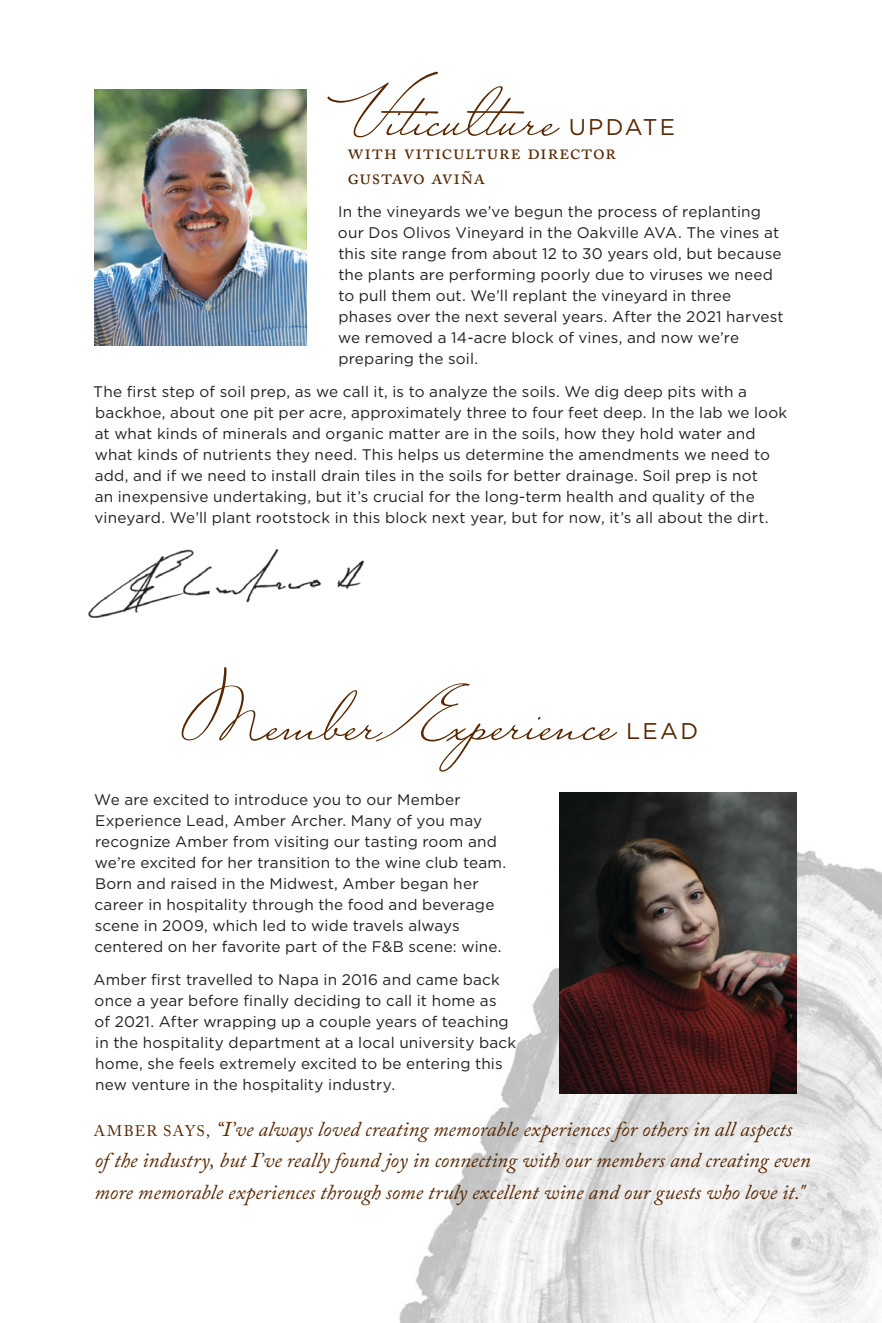
<style>
.page{position:relative;width:882px;height:1323px;background:#fff}
.page>*{position:absolute;margin:0;border:0;box-sizing:border-box;transform-origin:0 0}
.article_title{font:77px "Mr Sheffield Pro";color:#582700}
.article_title-2{font:22.75px "Gotham";letter-spacing:.1em;color:#582700}
.t1{font:italic 21px/31.5px "Adobe Caslon Pro";color:#582700}
.t2{font:21px "Adobe Caslon Pro";letter-spacing:.03em;color:#582700}
.Copy-_main_body{font:15.4px/21px "Gotham";letter-spacing:.01em;color:#231f20}
.s1{font-style:normal;font-size:15.4px}
</style>
<div class="page">
<img style="left:399px;top:792px;width:483px;height:531px">
<img style="left:559px;top:793px;width:238px;height:301px">
<img style="left:94px;top:90px;width:212px;height:255px">
<img style="left:88px;top:549px;width:276px;height:68px">
<p class="article_title" style="left:348px;top:63px;width:213px">Viticulture</p>
<p class="article_title-2" style="left:569px;top:112px;width:108px">UPDATE</p>
<p class="t2" style="left:348px;top:140px;width:270px">with viticulture director</p>
<p class="t2" style="left:348px;top:164px;width:139px">gustavo aviña</p>
<p class="Copy-_main_body" style="left:338px;top:201px;width:447px">In the vineyards we’ve begun the process of replanting our Dos Olivos Vineyard in the Oakville AVA. The vines at this site range from about 12 to 30 years old, but because the plants are performing poorly due to viruses we need to pull them out. We’ll replant the vineyard in three phases over the next several years. After the 2021 harvest we removed a 14-acre block of vines, and now we’re preparing the soil.</p>
<p class="Copy-_main_body" style="left:93px;top:381px;width:695px">The first step of soil prep, as we call it, is to analyze the soils. We dig deep pits with a backhoe, about one pit per acre, approximately three to four feet deep. In the lab we look at what kinds of minerals and organic matter are in the soils, how they hold water and what kinds of nutrients they need. This helps us determine the amendments we need to add, and if we need to install drain tiles in the soils for better drainage. Soil prep is not<br>an inexpensive undertaking, but it’s crucial for the long-term health and quality of the vineyard. We’ll plant rootstock in this block next year, but for now, it’s all about the dirt.</p>
<p class="article_title" style="left:184px;top:667px;width:435px">Member Experience</p>
<p class="article_title-2" style="left:626px;top:716px;width:73px">LEAD</p>
<p class="Copy-_main_body" style="left:94px;top:789px;width:414px">We are excited to introduce you to our Member Experience Lead, Amber Archer. Many of you may recognize Amber from visiting our tasting room and we’re excited for her transition to the wine club team.<br>Born and raised in the Midwest, Amber began her career in hospitality through the food and beverage scene in 2009, which led to wide travels always centered on her favorite part of the F&amp;B scene: wine.</p>
<p class="Copy-_main_body" style="left:93px;top:968px;width:424px">Amber first travelled to Napa in 2016 and came back once a year before finally deciding to call it home as<br>of 2021. After wrapping up a couple years of teaching in the hospitality department at a local university back home, she feels extremely excited to be entering this new venture in the hospitality industry.</p>
<p class="t1" style="left:94px;top:1113px;width:718px"><span class="s1">AMBER SAYS,</span> “I’ve always loved creating memorable experiences for others in all aspects of the industry, but I’ve really found joy in connecting with our members and creating even more memorable experiences through some truly excellent wine and our guests who love it."</p>
</div>
